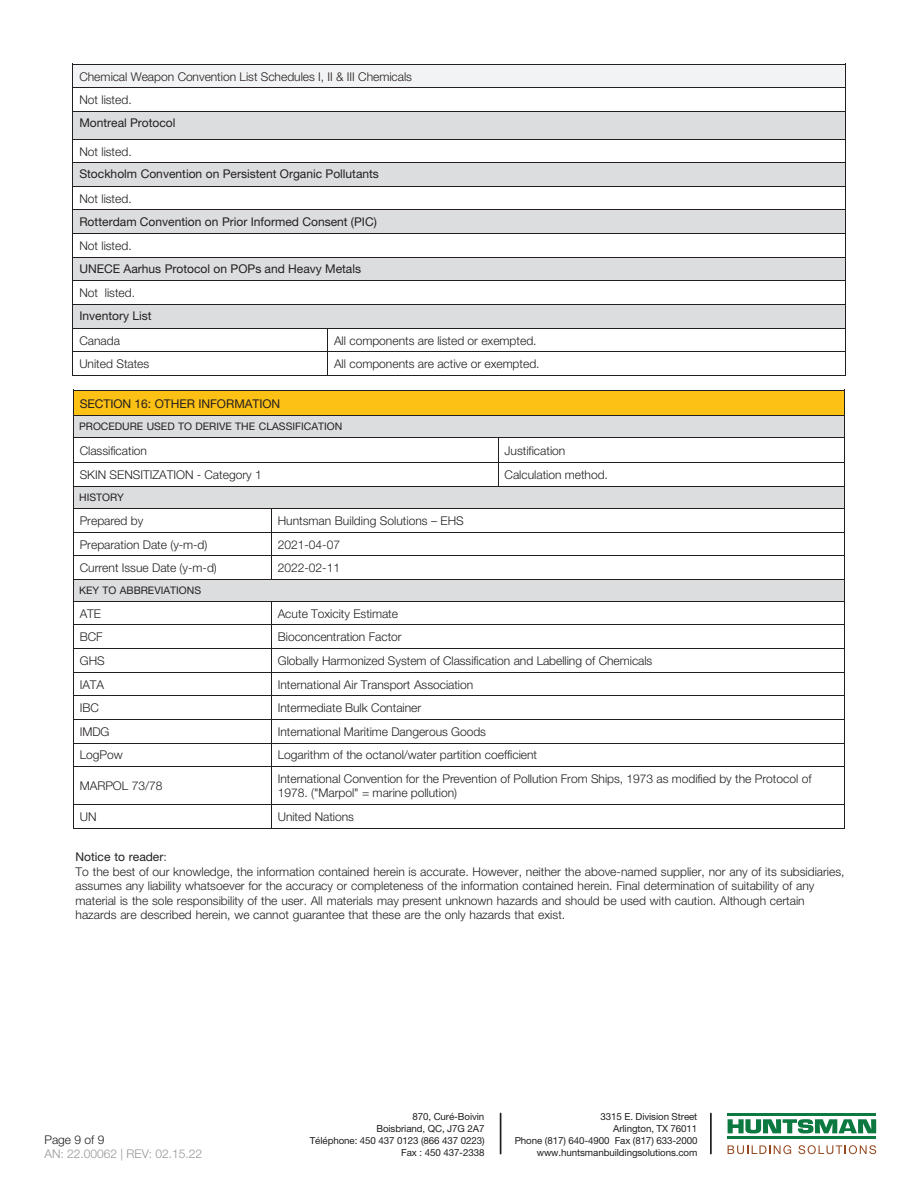
<style>
.page{position:relative;width:918px;height:1188px;background:#fff}
.page>*{position:absolute;margin:0;border:0;box-sizing:border-box;transform-origin:0 0}
.t1{font:300 12px/14.4px "Helvetica Neue LT Pro";color:#231f20}
.t2{font:12px "Helvetica Neue LT Pro";color:#231f20}
.t3{font:300 12px "Helvetica Neue LT Pro";color:#939598}
.t4{font:10.5px "Helvetica Neue LT Pro";color:#231f20}
.t5{font:9.75px/12px "Helvetica Neue LT Pro";letter-spacing:-.01em;color:#211e1e;text-align:right}
.s1{font-weight:400}
</style>
<div class="page">
<div style="left:73px;top:65px;width:772px;height:22px;background:#f2f3f4"></div>
<hr style="left:73px;top:64px;width:772px;height:1px;background:#231f20">
<hr style="left:73px;top:87px;width:772px;height:1px;background:#231f20">
<div style="left:73px;top:112px;width:772px;height:27px;background:#dcdddf"></div>
<hr style="left:73px;top:111px;width:772px;height:1px;background:#231f20">
<hr style="left:73px;top:139px;width:772px;height:1px;background:#231f20">
<div style="left:73px;top:163px;width:772px;height:23px;background:#dcdddf"></div>
<hr style="left:73px;top:162px;width:772px;height:1px;background:#231f20">
<hr style="left:73px;top:186px;width:772px;height:1px;background:#231f20">
<div style="left:73px;top:210px;width:772px;height:23px;background:#dcdddf"></div>
<hr style="left:73px;top:210px;width:772px;height:1px;background:#231f20">
<hr style="left:73px;top:233px;width:772px;height:1px;background:#231f20">
<div style="left:73px;top:258px;width:772px;height:22px;background:#dcdddf"></div>
<hr style="left:73px;top:257px;width:772px;height:1px;background:#231f20">
<hr style="left:73px;top:280px;width:772px;height:1px;background:#231f20">
<div style="left:73px;top:305px;width:772px;height:23px;background:#dcdddf"></div>
<hr style="left:73px;top:304px;width:772px;height:1px;background:#231f20">
<hr style="left:73px;top:328px;width:254px;height:1px;background:#231f20">
<hr style="left:328px;top:328px;width:517px;height:1px;background:#231f20">
<hr style="left:73px;top:351px;width:254px;height:1px;background:#231f20">
<hr style="left:328px;top:351px;width:517px;height:1px;background:#231f20">
<hr style="left:73px;top:375px;width:254px;height:1px;background:#231f20">
<svg style="left:327px;top:328px;width:1px;height:48px"></svg>
<hr style="left:328px;top:375px;width:517px;height:1px;background:#231f20">
<svg style="left:845px;top:64px;width:1px;height:312px"></svg>
<div style="left:74px;top:391px;width:770px;height:24px;background:#fdc014"></div>
<hr style="left:74px;top:390px;width:771px;height:1px;background:#231f20">
<div style="left:74px;top:416px;width:770px;height:21px;background:#dcdddf"></div>
<hr style="left:74px;top:416px;width:771px;height:1px;background:#231f20">
<hr style="left:74px;top:437px;width:424px;height:1px;background:#231f20">
<hr style="left:499px;top:437px;width:346px;height:1px;background:#231f20">
<hr style="left:74px;top:462px;width:424px;height:1px;background:#231f20">
<hr style="left:499px;top:462px;width:346px;height:1px;background:#231f20">
<div style="left:74px;top:487px;width:770px;height:21px;background:#dcdddf"></div>
<hr style="left:74px;top:486px;width:424px;height:1px;background:#231f20">
<svg style="left:498px;top:437px;width:1px;height:50px"></svg>
<hr style="left:499px;top:486px;width:346px;height:1px;background:#231f20">
<hr style="left:74px;top:508px;width:197px;height:1px;background:#231f20">
<hr style="left:272px;top:508px;width:573px;height:1px;background:#231f20">
<hr style="left:74px;top:532px;width:197px;height:1px;background:#231f20">
<hr style="left:272px;top:532px;width:573px;height:1px;background:#231f20">
<hr style="left:74px;top:555px;width:197px;height:1px;background:#231f20">
<hr style="left:272px;top:555px;width:573px;height:1px;background:#231f20">
<div style="left:74px;top:580px;width:770px;height:21px;background:#dcdddf"></div>
<hr style="left:74px;top:579px;width:197px;height:1px;background:#231f20">
<svg style="left:271px;top:508px;width:1px;height:72px"></svg>
<hr style="left:272px;top:579px;width:573px;height:1px;background:#231f20">
<hr style="left:74px;top:601px;width:197px;height:1px;background:#231f20">
<hr style="left:272px;top:601px;width:573px;height:1px;background:#231f20">
<hr style="left:74px;top:625px;width:197px;height:1px;background:#231f20">
<hr style="left:272px;top:625px;width:573px;height:1px;background:#231f20">
<hr style="left:74px;top:648px;width:197px;height:1px;background:#231f20">
<hr style="left:272px;top:648px;width:573px;height:1px;background:#231f20">
<hr style="left:74px;top:672px;width:197px;height:1px;background:#231f20">
<hr style="left:272px;top:672px;width:573px;height:1px;background:#231f20">
<hr style="left:74px;top:696px;width:197px;height:1px;background:#231f20">
<hr style="left:272px;top:696px;width:573px;height:1px;background:#231f20">
<hr style="left:74px;top:719px;width:197px;height:1px;background:#231f20">
<hr style="left:272px;top:719px;width:573px;height:1px;background:#231f20">
<hr style="left:74px;top:743px;width:197px;height:1px;background:#231f20">
<hr style="left:272px;top:743px;width:573px;height:1px;background:#231f20">
<svg style="left:73px;top:390px;width:1px;height:381px"></svg>
<hr style="left:74px;top:766px;width:197px;height:1px;background:#231f20">
<svg style="left:271px;top:601px;width:1px;height:170px"></svg>
<hr style="left:272px;top:766px;width:573px;height:1px;background:#231f20">
<hr style="left:73px;top:771px;width:1px;height:33px;background:#231f20">
<hr style="left:271px;top:771px;width:1px;height:33px;background:#231f20">
<hr style="left:845px;top:771px;width:1px;height:33px;background:#231f20">
<hr style="left:74px;top:804px;width:197px;height:1px;background:#231f20">
<hr style="left:272px;top:804px;width:573px;height:1px;background:#231f20">
<svg style="left:73px;top:804px;width:1px;height:25px"></svg>
<hr style="left:74px;top:828px;width:197px;height:1px;background:#231f20">
<svg style="left:271px;top:804px;width:1px;height:25px"></svg>
<hr style="left:272px;top:828px;width:573px;height:1px;background:#231f20">
<hr style="left:710px;top:1113px;width:2px;height:41px;background:#211e1e">
<hr style="left:500px;top:1113px;width:1px;height:41px;background:#211e1e">
<svg style="left:728px;top:1119px;width:148px;height:14px"></svg>
<hr style="left:728px;top:1113px;width:148px;height:3px;background:#0b7940">
<hr style="left:728px;top:1136px;width:148px;height:3px;background:#0b7940">
<svg style="left:728px;top:1145px;width:63px;height:9px"></svg>
<svg style="left:798px;top:1145px;width:78px;height:9px"></svg>
<p class="t1" style="left:79px;top:64px;width:334px;line-height:23.5px">Chemical Weapon Convention List Schedules I, II &amp; III Chemicals<br>Not listed.</p>
<p class="t2" style="left:79px;top:116px;width:98px">Montreal Protocol</p>
<p class="t1" style="left:79px;top:144px;width:54px">Not listed.</p>
<p class="t2" style="left:79px;top:167px;width:301px">Stockholm Convention on Persistent Organic Pollutants</p>
<p class="t1" style="left:79px;top:191px;width:54px">Not listed.</p>
<p class="t2" style="left:79px;top:214px;width:299px">Rotterdam Convention on Prior Informed Consent (PIC)</p>
<p class="t1" style="left:79px;top:238px;width:54px">Not listed.</p>
<p class="t2" style="left:79px;top:261px;width:283px">UNECE Aarhus Protocol on POPs and Heavy Metals</p>
<p class="t1" style="left:79px;top:285px;width:57px">Not listed.</p>
<p class="t2" style="left:79px;top:308px;width:74px">Inventory List</p>
<p class="t1" style="left:79px;top:333px;width:42px">Canada</p>
<p class="t1" style="left:334px;top:333px;width:204px">All components are listed or exempted.</p>
<p class="t1" style="left:79px;top:356px;width:72px">United States</p>
<p class="t1" style="left:334px;top:356px;width:207px">All components are active or exempted.</p>
<p class="t2" style="left:80px;top:396px;width:202px">SECTION 16: OTHER INFORMATION</p>
<p class="t4" style="left:79px;top:420px;width:265px">PROCEDURE USED TO DERIVE THE CLASSIFICATION</p>
<p class="t1" style="left:80px;top:443px;width:69px">Classification</p>
<p class="t1" style="left:505px;top:443px;width:62px">Justification</p>
<p class="t1" style="left:80px;top:467px;width:184px">SKIN SENSITIZATION - Category 1</p>
<p class="t1" style="left:505px;top:467px;width:105px">Calculation method.</p>
<p class="t4" style="left:79px;top:491px;width:46px">HISTORY</p>
<p class="t1" style="left:80px;top:513px;width:65px">Prepared by</p>
<p class="t1" style="left:278px;top:513px;width:188px">Huntsman Building Solutions – EHS</p>
<p class="t1" style="left:80px;top:537px;width:129px">Preparation Date (y-m-d)</p>
<p class="t1" style="left:278px;top:537px;width:64px">2021-04-07</p>
<p class="t1" style="left:80px;top:561px;width:139px">Current Issue Date (y-m-d)</p>
<p class="t1" style="left:278px;top:561px;width:64px">2022-02-11</p>
<p class="t4" style="left:79px;top:584px;width:123px">KEY TO ABBREVIATIONS</p>
<p class="t1" style="left:80px;top:606px;width:23px">ATE</p>
<p class="t1" style="left:278px;top:606px;width:122px">Acute Toxicity Estimate</p>
<p class="t1" style="left:80px;top:630px;width:25px">BCF</p>
<p class="t1" style="left:278px;top:630px;width:126px">Bioconcentration Factor</p>
<p class="t1" style="left:80px;top:653px;width:27px">GHS</p>
<p class="t1" style="left:278px;top:653px;width:376px">Globally Harmonized System of Classification and Labelling of Chemicals</p>
<p class="t1" style="left:80px;top:677px;width:26px">IATA</p>
<p class="t1" style="left:278px;top:677px;width:197px">International Air Transport Association</p>
<p class="t1" style="left:80px;top:701px;width:21px">IBC</p>
<p class="t1" style="left:278px;top:701px;width:145px">Intermediate Bulk Container</p>
<p class="t1" style="left:80px;top:724px;width:31px">IMDG</p>
<p class="t1" style="left:278px;top:724px;width:210px">International Maritime Dangerous Goods</p>
<p class="t1" style="left:80px;top:748px;width:44px">LogPow</p>
<p class="t1" style="left:278px;top:748px;width:261px">Logarithm of the octanol/water partition coefficient</p>
<p class="t1" style="left:80px;top:778px;width:84px">MARPOL 73/78</p>
<p class="t1" style="left:278px;top:772px;width:535px">International Convention for the Prevention of Pollution From Ships, 1973 as modified by the Protocol of<br>1978. ("Marpol" = marine pollution)</p>
<p class="t1" style="left:80px;top:809px;width:18px">UN</p>
<p class="t1" style="left:278px;top:809px;width:78px">United Nations</p>
<p class="t1" style="left:76px;top:850px;width:771px"><span class="s1">Notice to reader</span>:<br>To the best of our knowledge, the information contained herein is accurate. However, neither the above-named supplier, nor any of its subsidiaries, assumes any liability whatsoever for the accuracy or completeness of the information contained herein. Final determination of suitability of any material is the sole responsibility of the user. All materials may present unknown hazards and should be used with caution. Although certain hazards are described herein, we cannot guarantee that these are the only hazards that exist.</p>
<p class="t1" style="left:45px;top:1132px;width:61px">Page 9 of 9</p>
<p class="t3" style="left:45px;top:1147px;width:159px">AN: 22.00062 | REV: 02.15.22</p>
<p class="t5" style="left:310px;top:1111px;width:176px">870, Curé-Boivin<br>Boisbriand, QC, J7G 2A7<br>Téléphone: 450 437 0123 (866 437 0223)<br>Fax : 450 437-2338</p>
<p class="t5" style="left:515px;top:1111px;width:184px">3315 E. Division Street<br>Arlington, TX 76011<br>Phone (817) 640-4900 Fax (817) 633-2000 www.huntsmanbuildingsolutions.com</p>
</div>
